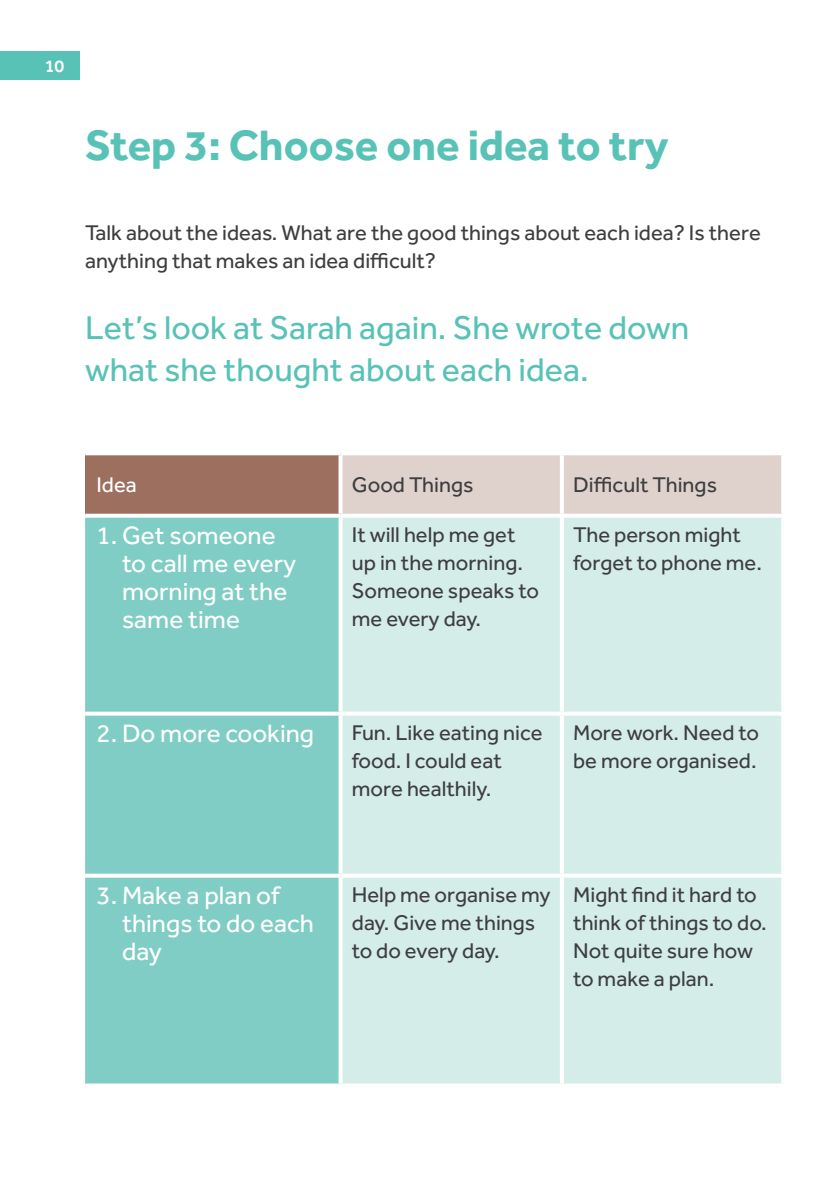
<style>
.page{position:relative;width:840px;height:1191px;background:#fff}
.page>*{position:absolute;margin:0;border:0;box-sizing:border-box;transform-origin:0 0}
.Headings{font:700 44px "Effra";color:#58c2b7}
.Lead_in{font:34px/42px "Effra";color:#58c2b7}
.Body_on_coloured_tab{font:26px/28px "Effra";color:#fff}
.body{font:22px/28px "Effra";color:#3e3e3f}
.Body_on_coloured_tab-2{font:22px "Effra";color:#fff}
.t1{font:500 18px "Effra";color:#fff}
</style>
<div class="page">
<div style="left:85px;top:453px;width:255px;height:63px;background:#9c6f5f"></div>
<div style="left:342px;top:455px;width:438px;height:59px;background:#dfd2cd"></div>
<div style="left:85px;top:518px;width:253px;height:565px;background:#80cdc5"></div>
<div style="left:342px;top:518px;width:438px;height:565px;background:#d5ede9"></div>
<hr style="left:85px;top:451px;width:255px;height:4px;background:#fff">
<svg style="left:85px;top:514px;width:255px;height:4px"></svg>
<svg style="left:85px;top:711px;width:255px;height:4px"></svg>
<svg style="left:85px;top:873px;width:255px;height:4px"></svg>
<svg style="left:85px;top:1083px;width:255px;height:2px"></svg>
<svg style="left:338px;top:455px;width:4px;height:59px"></svg>
<svg style="left:559px;top:455px;width:4px;height:59px"></svg>
<svg style="left:780px;top:455px;width:3px;height:59px"></svg>
<svg style="left:340px;top:514px;width:220px;height:4px"></svg>
<svg style="left:338px;top:518px;width:1px;height:193px"></svg>
<svg style="left:561px;top:517px;width:221px;height:1px"></svg>
<svg style="left:559px;top:518px;width:4px;height:193px"></svg>
<svg style="left:780px;top:518px;width:1px;height:193px"></svg>
<svg style="left:340px;top:711px;width:221px;height:4px"></svg>
<svg style="left:338px;top:715px;width:3px;height:158px"></svg>
<svg style="left:561px;top:711px;width:221px;height:4px"></svg>
<svg style="left:559px;top:715px;width:4px;height:158px"></svg>
<svg style="left:780px;top:715px;width:2px;height:158px"></svg>
<svg style="left:340px;top:873px;width:221px;height:4px"></svg>
<svg style="left:338px;top:877px;width:3px;height:206px"></svg>
<svg style="left:561px;top:873px;width:221px;height:4px"></svg>
<svg style="left:559px;top:877px;width:4px;height:206px"></svg>
<svg style="left:780px;top:877px;width:2px;height:206px"></svg>
<svg style="left:340px;top:1083px;width:221px;height:2px"></svg>
<svg style="left:561px;top:1083px;width:222px;height:1px"></svg>
<div style="left:0;top:51px;width:79px;height:28px;background:#58c2b7"></div>
<p class="t1" style="left:45px;top:55px;width:21px">10</p>
<p class="Headings" style="left:85px;top:118px;width:584px">Step 3: Choose one idea to try</p>
<p class="body" style="left:85px;top:218px;width:676px">Talk about the ideas. What are the good things about each idea? Is there anything that makes an idea difficult?</p>
<p class="Lead_in" style="left:85px;top:306px;width:605px">Let’s look at Sarah again. She wrote down what she thought about each idea.</p>
<p class="Body_on_coloured_tab-2" style="left:96px;top:471px;width:42px">Idea</p>
<p class="body" style="left:351px;top:470px;width:123px">Good Things</p>
<p class="body" style="left:573px;top:470px;width:145px">Difficult Things</p>
<p class="Body_on_coloured_tab" style="left:122px;top:521px;width:176px;text-indent:-26px">1. Get someone to call me every morning at the same time</p>
<p class="body" style="left:351px;top:520px;width:188px">It will help me get up in the morning.<br>Someone speaks to me every day.</p>
<p class="body" style="left:573px;top:520px;width:190px">The person might forget to phone me.</p>
<p class="Body_on_coloured_tab" style="left:96px;top:719px;width:219px">2. Do more cooking</p>
<p class="body" style="left:351px;top:718px;width:192px">Fun. Like eating nice food. I could eat more healthily.</p>
<p class="body" style="left:573px;top:718px;width:187px">More work. Need to be more organised.</p>
<p class="Body_on_coloured_tab" style="left:122px;top:881px;width:193px;text-indent:-26px">3. Make a plan of things to do each day</p>
<p class="body" style="left:351px;top:880px;width:200px">Help me organise my day. Give me things to do every day.</p>
<p class="body" style="left:573px;top:880px;width:195px">Might find it hard to think of things to do.<br>Not quite sure how to make a plan.</p>
</div>
